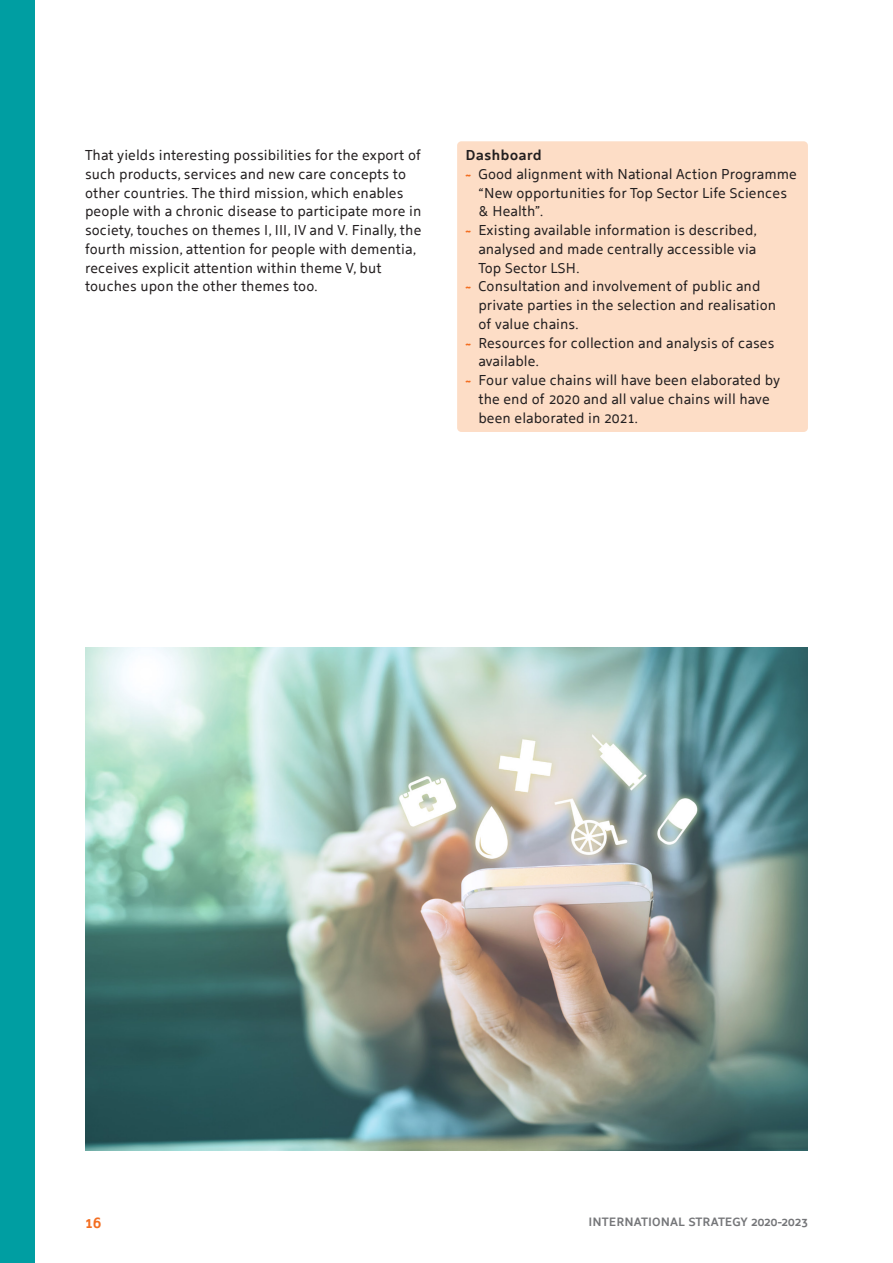
<style>
.page{position:relative;width:893px;height:1263px;background:#fff}
.page>*{position:absolute;margin:0;border:0;box-sizing:border-box;transform-origin:0 0}
.t1{font:700 15px "Holland Sans";color:#f36e21}
.kadertekst{font:14.25px/18.8px "Holland Sans";color:#231f20}
.brood{font:14.25px/18.8px "Holland Sans";color:#231f20}
.kadertekst-2{font:700 14.25px "Holland Sans";color:#231f20}
.t2{font:700 12px "Holland Sans";color:#757679}
.s1{font-weight:700;color:#f36e21}
</style>
<div class="page">
<div style="left:457px;top:141px;width:351px;height:291px;background:#fdddc6;border-radius:4px"></div>
<img style="left:85px;top:648px;width:723px;height:503px">
<div style="left:0;top:0;width:34px;height:1263px;background:#009ea2"></div>
<p class="brood" style="left:85px;top:144px;width:338px">That yields interesting possibilities for the export of such products, services and new care concepts to other countries. The third mission, which enables people with a chronic disease to participate more in society, touches on themes I, III, IV and V. Finally, the fourth mission, attention for people with dementia, receives explicit attention within theme V, but touches upon the other themes too.</p>
<p class="kadertekst-2" style="left:466px;top:143px;width:78px">Dashboard</p>
<p class="kadertekst" style="left:478px;top:163px;width:320px;text-indent:-13px"><span class="s1">~</span> Good alignment with National Action Programme “New opportunities for Top Sector Life Sciences &amp; Health”.</p>
<p class="kadertekst" style="left:478px;top:219px;width:280px;text-align:justify;text-indent:-13px"><span class="s1">~</span> Existing available information is described, analysed and made centrally accessible via Top Sector LSH.</p>
<p class="kadertekst" style="left:478px;top:276px;width:299px;text-indent:-13px"><span class="s1">~</span> Consultation and involvement of public and private parties in the selection and realisation of value chains.</p>
<p class="kadertekst" style="left:478px;top:332px;width:298px;text-indent:-13px"><span class="s1">~</span> Resources for collection and analysis of cases available.</p>
<p class="kadertekst" style="left:478px;top:369px;width:303px;text-indent:-13px"><span class="s1">~</span> Four value chains will have been elaborated by the end of 2020 and all value chains will have been elaborated in 2021.</p>
<p class="t1" style="left:85px;top:1210px;width:18px">16</p>
<p class="t2" style="left:588px;top:1212px;width:221px">INTERNATIONAL STRATEGY 2020-2023</p>
</div>
